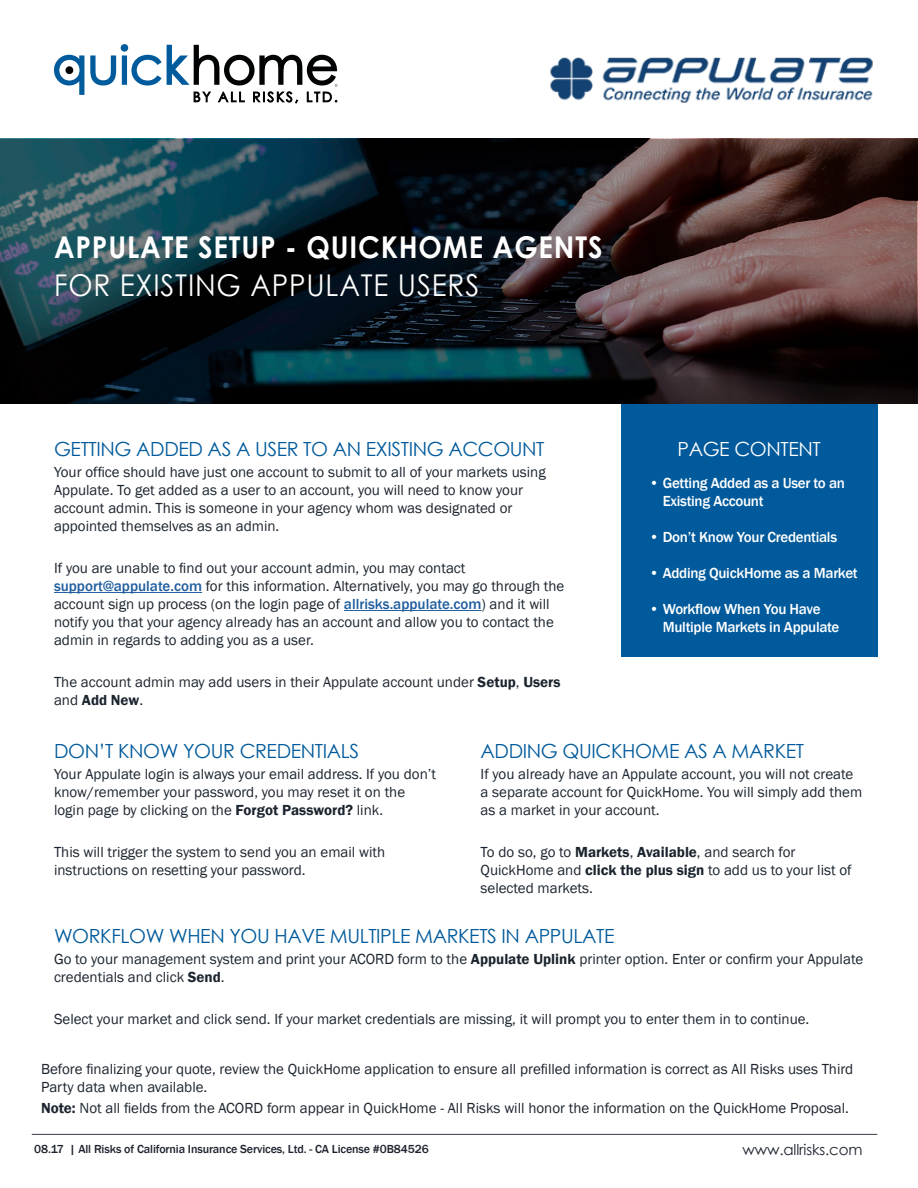
<style>
.page{position:relative;width:918px;height:1188px;background:#fff}
.page>*{position:absolute;margin:0;border:0;box-sizing:border-box;transform-origin:0 0}
.t1{font:700 30px "Century Gothic";letter-spacing:.03em;color:#fff;scale:.93 1}
.t2{font:30px "Century Gothic";letter-spacing:.03em;color:#fff;scale:.93 1}
.t3{font:19.5px "Century Gothic";letter-spacing:-.02em;color:#005a9b}
.t4{font:19.5px "Century Gothic";letter-spacing:-.02em;color:#fff}
.t5{font:15px/18px "Franklin Gothic";color:#1b242e}
.t6{font:500 15px/18px "Franklin Gothic";letter-spacing:-.02em;color:#fff}
.t7{font:15px "Century Gothic";letter-spacing:-.01em;color:#1e242f}
.t8{font:500 12px "Franklin Gothic";letter-spacing:-.01em;color:#1e242f}
.s1{font-weight:500;color:#215e9f}
.s2{font-weight:600}
</style>
<div class="page">
<div style="left:621px;top:382px;width:256px;height:275px;background:#005a9b"></div>
<svg style="left:1px;top:139px;width:916px;height:264px;background:#22292d"></svg>
<img style="left:550px;top:57px;width:323px;height:46px">
<hr style="left:54px;top:592px;width:148px;height:1px;background:#215e9f">
<hr style="left:344px;top:610px;width:137px;height:1px;background:#215e9f">
<hr style="left:32px;top:1134px;width:845px;height:1px;background:#353b47">
<svg style="left:54px;top:55px;width:30px;height:40px"></svg>
<div style="left:65px;top:66px;width:8px;height:8px;background:#020304;border-radius:50%"></div>
<svg style="left:90px;top:44px;width:247px;height:59px"></svg>
<p class="t1" style="left:54px;top:224px;width:591px">APPULATE SETUP - QUICKHOME AGENTS</p>
<p class="t2" style="left:54px;top:264px;width:459px">FOR EXISTING APPULATE USERS</p>
<p class="t3" style="left:54px;top:436px;width:492px">GETTING ADDED AS A USER TO AN EXISTING ACCOUNT</p>
<p class="t5" style="left:54px;top:464px;width:493px">Your office should have just one account to submit to all of your markets using Appulate. To get added as a user to an account, you will need to know your account admin. This is someone in your agency whom was designated or appointed themselves as an admin.</p>
<p class="t5" style="left:54px;top:560px;width:512px">If you are unable to find out your account admin, you may contact <span class="s1">support@appulate.com</span> for this information. Alternatively, you may go through the account sign up process (on the login page of <span class="s1">allrisks.appulate.com</span>) and it will notify you that your agency already has an account and allow you to contact the admin in regards to adding you as a user.</p>
<p class="t5" style="left:54px;top:674px;width:508px">The account admin may add users in their Appulate account under <span class="s2">Setup</span>, <span class="s2">Users </span>and <span class="s2">Add New</span>.</p>
<p class="t4" style="left:678px;top:436px;width:145px">PAGE CONTENT</p>
<p class="t6" style="left:663px;top:474px;width:184px;text-indent:-14px">• Getting Added as a User to an<br>Existing Account</p>
<p class="t6" style="left:649px;top:528px;width:189px">• Don’t Know Your Credentials</p>
<p class="t6" style="left:649px;top:564px;width:210px">• Adding QuickHome as a Market</p>
<p class="t6" style="left:663px;top:600px;width:178px;text-indent:-14px">• Workflow When You Have<br>Multiple Markets in Appulate</p>
<p class="t3" style="left:54px;top:737px;width:307px">DON’T KNOW YOUR CREDENTIALS</p>
<p class="t5" style="left:54px;top:765px;width:384px">Your Appulate login is always your email address. If you don’t know/remember your password, you may reset it on the login page by clicking on the <span class="s2">Forgot Password?</span> link.</p>
<p class="t5" style="left:54px;top:843px;width:333px">This will trigger the system to send you an email with instructions on resetting your password.</p>
<p class="t3" style="left:481px;top:737px;width:325px">ADDING QUICKHOME AS A MARKET</p>
<p class="t5" style="left:481px;top:765px;width:383px">If you already have an Appulate account, you will not create a separate account for QuickHome. You will simply add them as a market in your account.</p>
<p class="t5" style="left:481px;top:843px;width:373px">To do so, go to <span class="s2">Markets</span>, <span class="s2">Available</span>, and search for<br>QuickHome and <span class="s2">click the plus sign</span> to add us to your list of selected markets.</p>
<p class="t3" style="left:54px;top:923px;width:562px">WORKFLOW WHEN YOU HAVE MULTIPLE MARKETS IN APPULATE</p>
<p class="t5" style="left:54px;top:951px;width:811px">Go to your management system and print your ACORD form to the <span class="s2">Appulate Uplink</span> printer option. Enter or confirm your Appulate credentials and click <span class="s2">Send</span>.</p>
<p class="t5" style="left:54px;top:1011px;width:757px">Select your market and click send. If your market credentials are missing, it will prompt you to enter them in to continue.</p>
<p class="t5" style="left:41px;top:1060px;width:814px">Before finalizing your quote, review the QuickHome application to ensure all prefilled information is correct as All Risks uses Third<br>Party data when available.</p>
<p class="t5" style="left:41px;top:1099px;width:809px"><span class="s2">Note:</span> Not all fields from the ACORD form appear in QuickHome - All Risks will honor the information on the QuickHome Proposal.</p>
<p class="t8" style="left:34px;top:1141px;width:396px">08.17 | All Risks of California Insurance Services, Ltd. - CA License #0B84526</p>
<p class="t7" style="left:742px;top:1139px;width:121px">www.allrisks.com</p>
</div>
